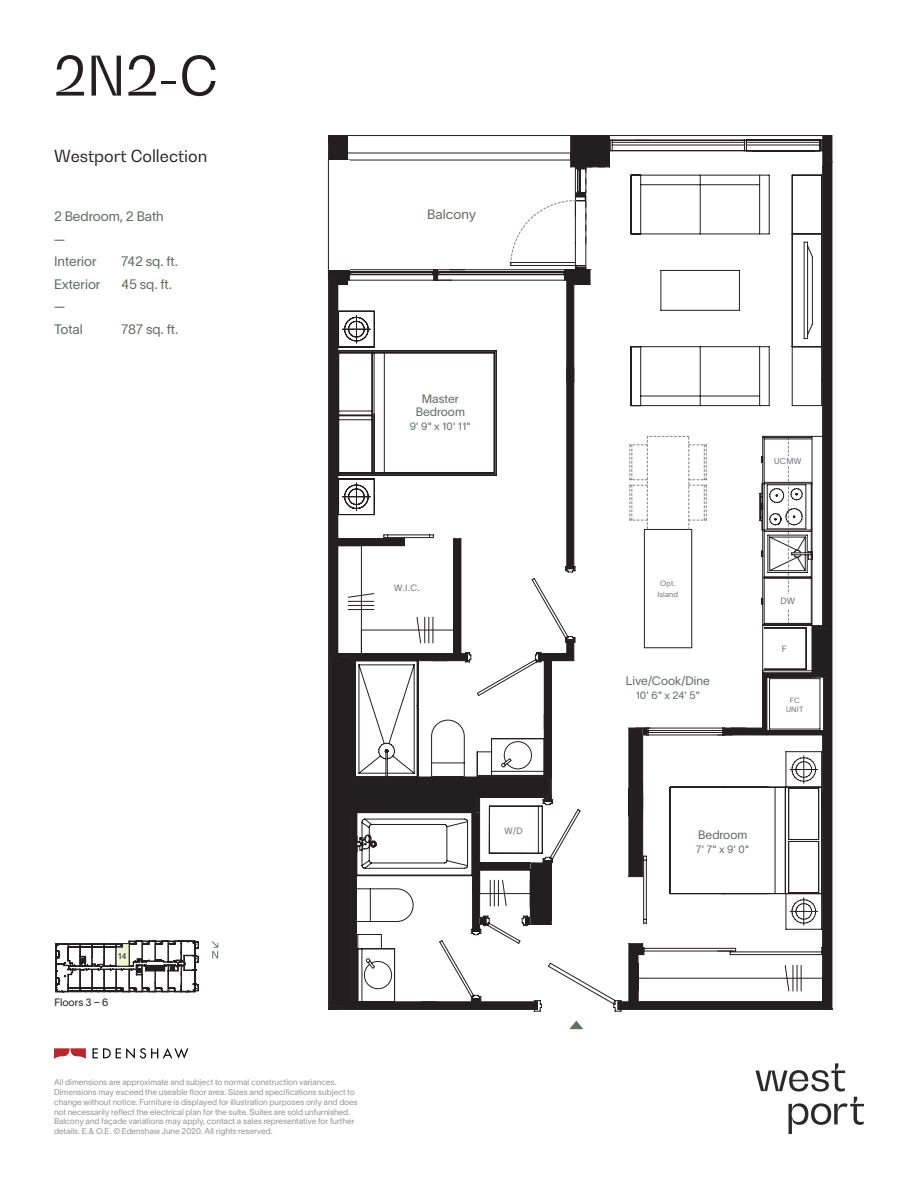
<style>
.page{position:relative;width:918px;height:1188px;background:#fff}
.page>*{position:absolute;margin:0;border:0;box-sizing:border-box;transform-origin:0 0}
.t1{font:54px "Bw Gradual";color:#231f20}
.t2{font:16.5px "Bw Gradual";color:#231f20}
.t3{font:13.5px/22.5px "Lausanne 300";color:#606f63}
.t4{font:12px/13.5px "Lausanne 300";color:#606f63;text-align:center}
.t5{font:10.5px "Lausanne 300";letter-spacing:-.01em;color:#606f63}
.t6{font:10.5px "Lausanne 300";color:#231f20}
.t7{font:9px "Lausanne 300";color:#76787b}
.t8{font:8.25px/9.8px "Lausanne 300";color:#939598}
.t9{font:8.25px "Lausanne 300";color:#76787b}
.t10{font:8.25px "Lausanne 300";color:#231f20}
.t11{font:7.5px/10.5px "Lausanne 300";letter-spacing:.02em;color:#76787b;text-align:center}
</style>
<div class="page">
<svg style="left:93px;top:1048px;width:95px;height:11px"></svg>
<svg style="left:54px;top:1048px;width:32px;height:11px"></svg>
<svg style="left:755px;top:1063px;width:109px;height:71px"></svg>
<svg style="left:55px;top:941px;width:144px;height:52px"></svg>
<svg style="left:212px;top:941px;width:6px;height:17px"></svg>
<svg style="left:569px;top:1021px;width:14px;height:8px"></svg>
<svg style="left:328px;top:135px;width:504px;height:876px"></svg>
<h1 class="t1" style="left:54px;top:41px;width:165px">2N2-C</h1>
<h2 class="t2" style="left:54px;top:145px;width:155px">Westport Collection</h2>
<h3 class="t3" style="left:54px;top:205px;width:111px">2 Bedroom, 2 Bath —<br>Interior</h3>
<h3 class="t3" style="left:122px;top:250px;width:58px">742 sq. ft.</h3>
<h3 class="t3" style="left:54px;top:273px;width:48px">Exterior</h3>
<h3 class="t3" style="left:122px;top:273px;width:52px">45 sq. ft.</h3>
<h3 class="t3" style="left:54px;top:295px;width:30px">—<br>Total</h3>
<h3 class="t3" style="left:122px;top:318px;width:58px">787 sq. ft.</h3>
<h3 class="t3" style="left:427px;top:203px;width:50px">Balcony</h3>
<h3 class="t4" style="left:416px;top:391px;width:51px">Master<br>Bedroom</h3>
<p class="t5" style="left:410px;top:419px;width:63px">9' 9" x 10' 11"</p>
<p class="t7" style="left:394px;top:583px;width:27px">W.I.C.</p>
<p class="t10" style="left:118px;top:951px;width:10px">14</p>
<p class="t6" style="left:54px;top:996px;width:56px">Floors 3 – 6</p>
<p class="t8" style="left:54px;top:1077px;width:305px">All dimensions are approximate and subject to normal construction variances.<br>Dimensions may exceed the useable floor area. Sizes and specifications subject to change without notice. Furniture is displayed for illustration purposes only and does not necessarily reflect the electrical plan for the suite. Suites are sold unfurnished.<br>Balcony and façade variations may apply, contact a sales representative for further details. E.&amp; O.E. © Edenshaw June 2020. All rights reserved.</p>
<p class="t7" style="left:504px;top:825px;width:20px">W/D</p>
<p class="t11" style="left:657px;top:578px;width:22px">Opt.<br>Island</p>
<h3 class="t4" style="left:626px;top:674px;width:86px">Live/Cook/Dine</h3>
<p class="t5" style="left:636px;top:689px;width:66px">10' 6" x 24' 5"</p>
<p class="t9" style="left:774px;top:456px;width:29px">UCMW</p>
<p class="t7" style="left:781px;top:595px;width:16px">DW</p>
<p class="t7" style="left:782px;top:644px;width:6px">F</p>
<p class="t11" style="left:786px;top:695px;width:19px;line-height:9px">FC<br>UNIT</p>
<h3 class="t4" style="left:698px;top:828px;width:51px">Bedroom</h3>
<p class="t5" style="left:696px;top:843px;width:55px">7' 7" x 9' 0"</p>
</div>
